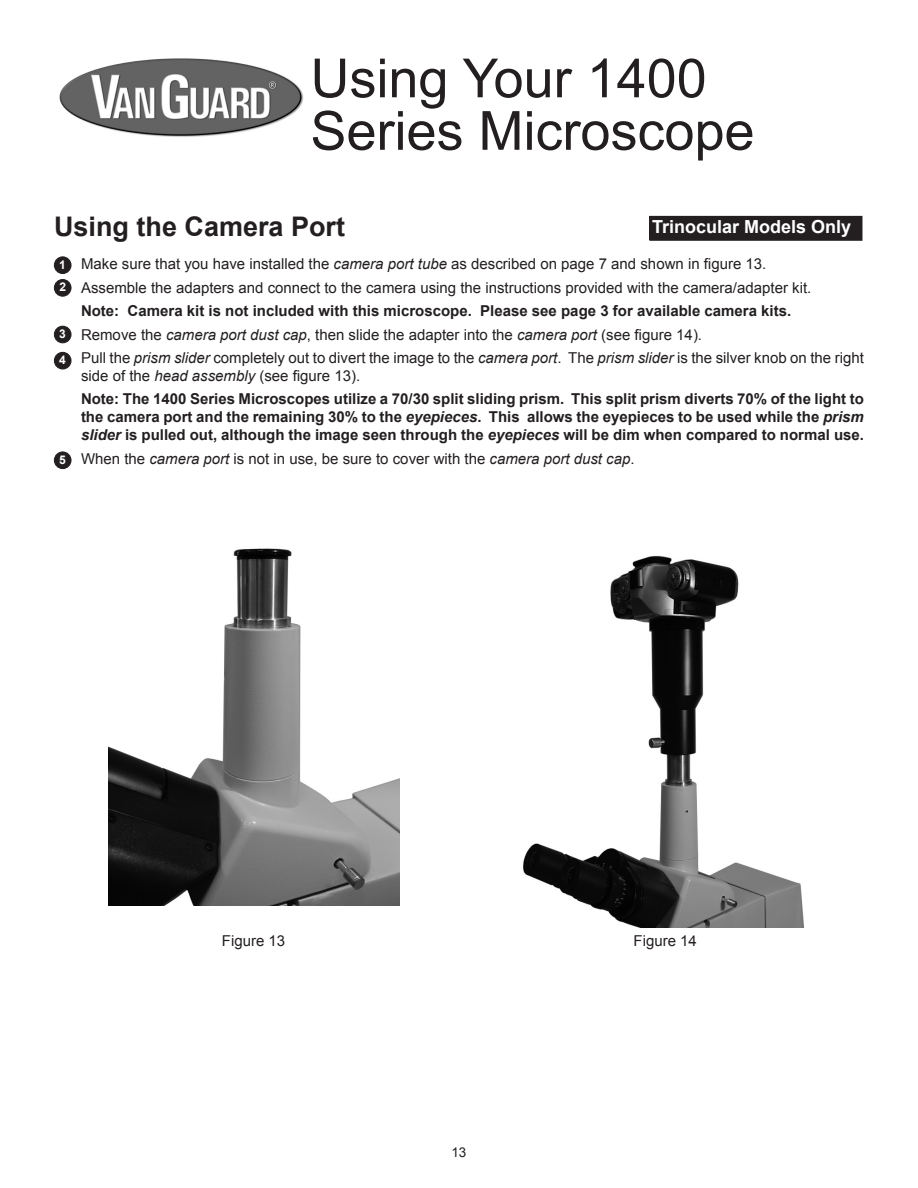
<style>
.page{position:relative;width:918px;height:1188px;background:#fff}
.page>*{position:absolute;margin:0;border:0;box-sizing:border-box;transform-origin:0 0}
.Page_Headline{font:54px/52.5px "Arial";color:#231f20}
.Headline{font:700 27px "Arial";color:#231f20}
.t1{font:700 18px "Arial";color:#fff}
.Body_text{font:15px/18px "Arial";color:#231f20}
.Body_text-2{font:700 15px/18px "Arial";color:#231f20;text-align:justify}
.t2{font:13.5px "Arial";color:#231f20}
.t3{font:700 12px "Arial";color:#fff}
.s1{font-style:italic}
</style>
<div class="page">
<div style="left:54px;top:280px;width:17px;height:16px;background:#231f20;border-radius:50%"></div>
<div style="left:54px;top:279px;width:17px;height:18px;border:1px solid #231f20;border-radius:50%"></div>
<div style="left:54px;top:257px;width:17px;height:17px;background:#231f20;border-radius:50%"></div>
<div style="left:54px;top:256px;width:17px;height:18px;border:1px solid #231f20;border-radius:50%"></div>
<div style="left:54px;top:326px;width:17px;height:17px;background:#231f20;border-radius:50%"></div>
<div style="left:54px;top:326px;width:17px;height:17px;border:1px solid #231f20;border-radius:50%"></div>
<img style="left:108px;top:548px;width:292px;height:357px">
<div style="left:54px;top:352px;width:17px;height:17px;background:#231f20;border-radius:50%"></div>
<div style="left:54px;top:352px;width:17px;height:17px;border:1px solid #231f20;border-radius:50%"></div>
<div style="left:54px;top:452px;width:17px;height:17px;background:#231f20;border-radius:50%"></div>
<div style="left:54px;top:452px;width:17px;height:17px;border:1px solid #231f20;border-radius:50%"></div>
<div style="left:650px;top:216px;width:212px;height:24px;background:#231f20"></div>
<div style="left:650px;top:216px;width:212px;height:25px;border:1px solid #231f20"></div>
<img style="left:523px;top:555px;width:281px;height:372px">
<img style="left:59px;top:58px;width:245px;height:79px">
<p class="Page_Headline" style="left:310px;top:53px;width:446px">Using Your 1400<br>Series Microscope</p>
<p class="Headline" style="left:54px;top:208px;width:293px">Using the Camera Port</p>
<p class="t1" style="left:652px;top:215px;width:201px">Trinocular Models Only</p>
<p class="t3" style="left:59px;top:256px;width:8px">1</p>
<p class="t3" style="left:59px;top:279px;width:8px">2</p>
<p class="t3" style="left:59px;top:326px;width:8px">3</p>
<p class="t3" style="left:59px;top:352px;width:8px">4</p>
<p class="t3" style="left:59px;top:452px;width:8px">5</p>
<p class="Body_text" style="left:81px;top:255px;width:687px">Make sure that you have installed the <span class="s1">camera port tube</span> as described on page 7 and shown in figure 13.</p>
<p class="Body_text" style="left:81px;top:279px;width:732px">Assemble the adapters and connect to the camera using the instructions provided with the camera/adapter kit.</p>
<p class="Body_text-2" style="left:81px;top:302px;width:712px">Note: Camera kit is not included with this microscope. Please see page 3 for available camera kits.</p>
<p class="Body_text" style="left:81px;top:325px;width:623px">Remove the <span class="s1">camera port dust cap</span>, then slide the adapter into the <span class="s1">camera port</span> (see figure 14)<span class="s1">.</span></p>
<p class="Body_text" style="left:81px;top:349px;width:785px">Pull the <span class="s1">prism slider</span> completely out to divert the image to the <span class="s1">camera port</span>. The <span class="s1">prism slider</span> is the silver knob on the right side of the <span class="s1">head assembly</span> (see figure 13).</p>
<p class="Body_text-2" style="left:81px;top:391px;width:785px">Note: The 1400 Series Microscopes utilize a 70/30 split sliding prism. This split prism diverts 70% of the light to the camera port and the remaining 30% to the <span class="s1">eyepieces</span>. This allows the eyepieces to be used while the <span class="s1">prism slider</span> is pulled out, although the image seen through the <span class="s1">eyepieces</span> will be dim when compared to normal use.</p>
<p class="Body_text" style="left:81px;top:450px;width:555px">When the <span class="s1">camera port</span> is not in use, be sure to cover with the <span class="s1">camera port dust cap</span>.</p>
<p class="Body_text" style="left:222px;top:932px;width:65px">Figure 13</p>
<p class="t2" style="left:451px;top:1144px;width:17px">13</p>
<p class="Body_text" style="left:634px;top:932px;width:65px">Figure 14</p>
</div>
